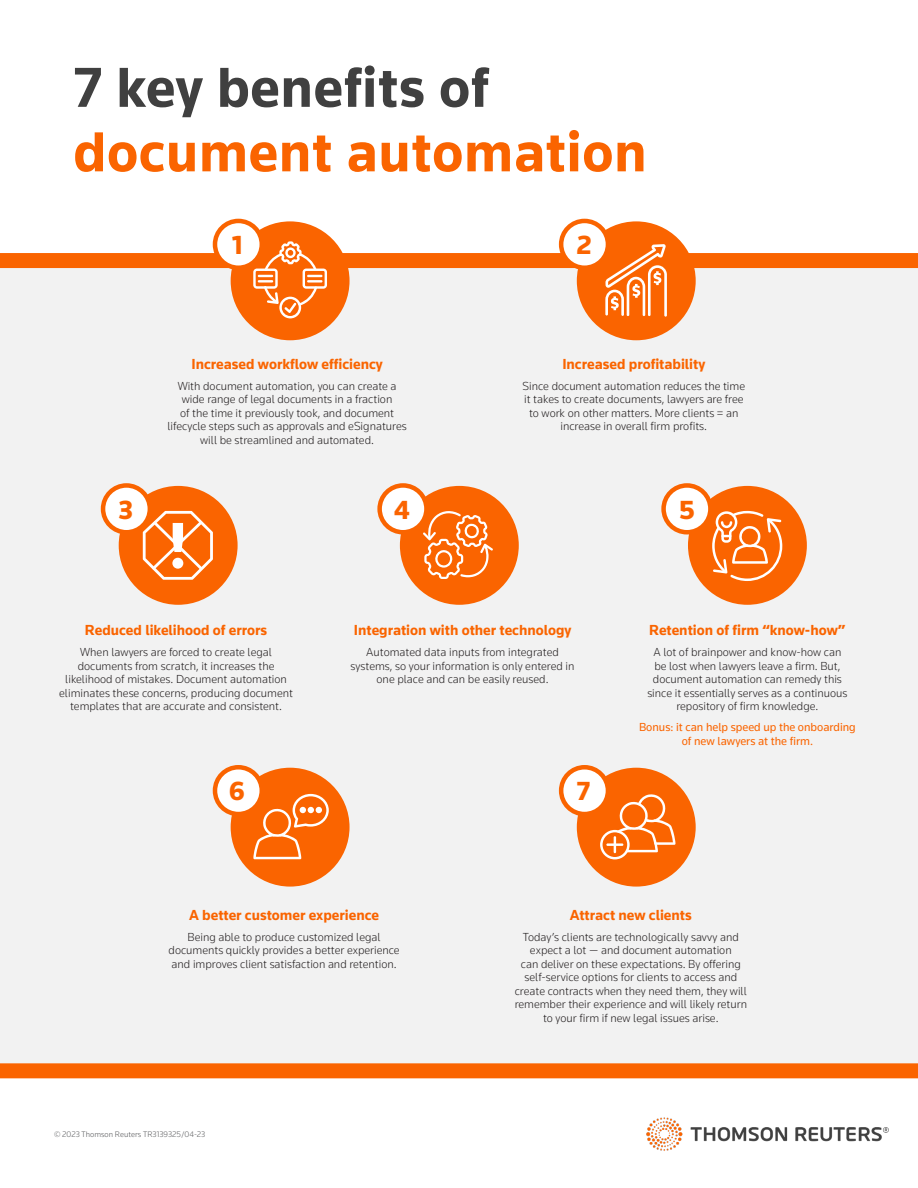
<style>
.page{position:relative;width:918px;height:1188px;background:#fff}
.page>*{position:absolute;margin:0;border:0;box-sizing:border-box;transform-origin:0 0}
.t1{font:700 58.5px/64.5px "Knowledge 2017";letter-spacing:.01em;color:#fa6400}
.t2{font:900 27px "Knowledge 2017";color:#fa6400}
.t3{font:700 15px "Knowledge 2017";color:#fa6400}
.Body{font:300 12px/13.5px "Knowledge 2017";color:#231f20;text-align:center}
.Body-2{font:12px/13.5px "Knowledge 2017";color:#fa6400;text-align:center}
.t4{font:300 8.25px "Knowledge 2017";color:#57585a}
.s1{color:#404040}
</style>
<div class="page">
<div style="left:0;top:253px;width:918px;height:825px;background:#f2f2f2"></div>
<img style="left:646px;top:1117px;width:243px;height:34px">
<div style="left:119px;top:486px;width:119px;height:119px;background:#fa6400;border-radius:50%"></div>
<div style="left:400px;top:486px;width:119px;height:119px;background:#fa6400;border-radius:50%"></div>
<div style="left:688px;top:486px;width:119px;height:119px;background:#fa6400;border-radius:50%"></div>
<div style="left:664px;top:485px;width:46px;height:47px;background:#fff;border-radius:50%"></div>
<div style="left:661px;top:483px;width:52px;height:52px;border:4px solid #fa6400;border-radius:50%"></div>
<div style="left:380px;top:485px;width:46px;height:47px;background:#fff;border-radius:50%"></div>
<div style="left:377px;top:483px;width:52px;height:52px;border:4px solid #fa6400;border-radius:50%"></div>
<div style="left:103px;top:485px;width:47px;height:47px;background:#fff;border-radius:50%"></div>
<div style="left:101px;top:483px;width:51px;height:52px;border:4px solid #fa6400;border-radius:50%"></div>
<div style="left:231px;top:221px;width:119px;height:119px;background:#fa6400;border-radius:50%"></div>
<div style="left:215px;top:221px;width:47px;height:47px;background:#fff;border-radius:50%"></div>
<div style="left:213px;top:219px;width:51px;height:51px;border:4px solid #fa6400;border-radius:50%"></div>
<div style="left:231px;top:768px;width:119px;height:119px;background:#fa6400;border-radius:50%"></div>
<div style="left:215px;top:767px;width:47px;height:47px;background:#fff;border-radius:50%"></div>
<div style="left:213px;top:765px;width:51px;height:51px;border:4px solid #fa6400;border-radius:50%"></div>
<div style="left:577px;top:221px;width:119px;height:119px;background:#fa6400;border-radius:50%"></div>
<div style="left:561px;top:221px;width:47px;height:47px;background:#fff;border-radius:50%"></div>
<div style="left:559px;top:219px;width:51px;height:51px;border:4px solid #fa6400;border-radius:50%"></div>
<div style="left:577px;top:768px;width:119px;height:119px;background:#fa6400;border-radius:50%"></div>
<div style="left:561px;top:767px;width:47px;height:47px;background:#fff;border-radius:50%"></div>
<div style="left:559px;top:765px;width:51px;height:51px;border:4px solid #fa6400;border-radius:50%"></div>
<svg style="left:253px;top:241px;width:74px;height:77px"></svg>
<svg style="left:143px;top:511px;width:70px;height:69px"></svg>
<svg style="left:253px;top:794px;width:76px;height:65px"></svg>
<svg style="left:600px;top:794px;width:76px;height:65px"></svg>
<hr style="left:606px;top:843px;width:17px;height:3px;background:#fff">
<svg style="left:423px;top:511px;width:70px;height:68px"></svg>
<svg style="left:712px;top:511px;width:70px;height:70px"></svg>
<svg style="left:605px;top:244px;width:62px;height:73px"></svg>
<p class="t1" style="left:74px;top:54px;width:575px"><span class="s1">7 key benefits of </span>document automation</p>
<p class="t2" style="left:232px;top:229px;width:12px">1</p>
<p class="t2" style="left:577px;top:229px;width:16px">2</p>
<p class="t2" style="left:119px;top:493px;width:16px">3</p>
<p class="t3" style="left:191px;top:355px;width:193px">Increased workflow efficiency</p>
<p class="Body" style="left:167px;top:379px;width:241px">With document automation, you can create a wide range of legal documents in a fraction<br>of the time it previously took, and document lifecycle steps such as approvals and eSignatures will be streamlined and automated.</p>
<p class="t3" style="left:562px;top:355px;width:145px">Increased profitability</p>
<p class="Body" style="left:523px;top:379px;width:224px">Since document automation reduces the time it takes to create documents, lawyers are free to work on other matters. More clients = an increase in overall firm profits.</p>
<p class="t2" style="left:394px;top:493px;width:17px">4</p>
<p class="t2" style="left:679px;top:493px;width:17px">5</p>
<p class="t3" style="left:85px;top:621px;width:184px">Reduced likelihood of errors</p>
<p class="Body" style="left:59px;top:645px;width:235px">When lawyers are forced to create legal documents from scratch, it increases the likelihood of mistakes. Document automation eliminates these concerns, producing document templates that are accurate and consistent.</p>
<p class="t2" style="left:229px;top:775px;width:17px">6</p>
<p class="t3" style="left:354px;top:621px;width:219px">Integration with other technology</p>
<p class="Body" style="left:351px;top:645px;width:225px">Automated data inputs from integrated systems, so your information is only entered in one place and can be easily reused.</p>
<p class="t2" style="left:577px;top:775px;width:15px">7</p>
<p class="t3" style="left:649px;top:621px;width:198px">Retention of firm “know-how”</p>
<p class="Body" style="left:647px;top:645px;width:202px">A lot of brainpower and know-how can be lost when lawyers leave a firm. But, document automation can remedy this since it essentially serves as a continuous repository of firm knowledge.</p>
<p class="Body-2" style="left:639px;top:720px;width:218px">Bonus: it can help speed up the onboarding of new lawyers at the firm.</p>
<p class="t3" style="left:189px;top:905px;width:191px">A better customer experience</p>
<p class="Body" style="left:169px;top:930px;width:233px">Being able to produce customized legal documents quickly provides a better experience and improves client satisfaction and retention.</p>
<p class="t4" style="left:54px;top:1129px;width:153px">© 2023 Thomson Reuters TR3139325/04-23</p>
<p class="t3" style="left:570px;top:905px;width:123px">Attract new clients</p>
<p class="Body" style="left:515px;top:930px;width:234px">Today’s clients are technologically savvy and expect a lot — and document automation<br>can deliver on these expectations. By offering self-service options for clients to access and create contracts when they need them, they will remember their experience and will likely return to your firm if new legal issues arise.</p>
</div>
